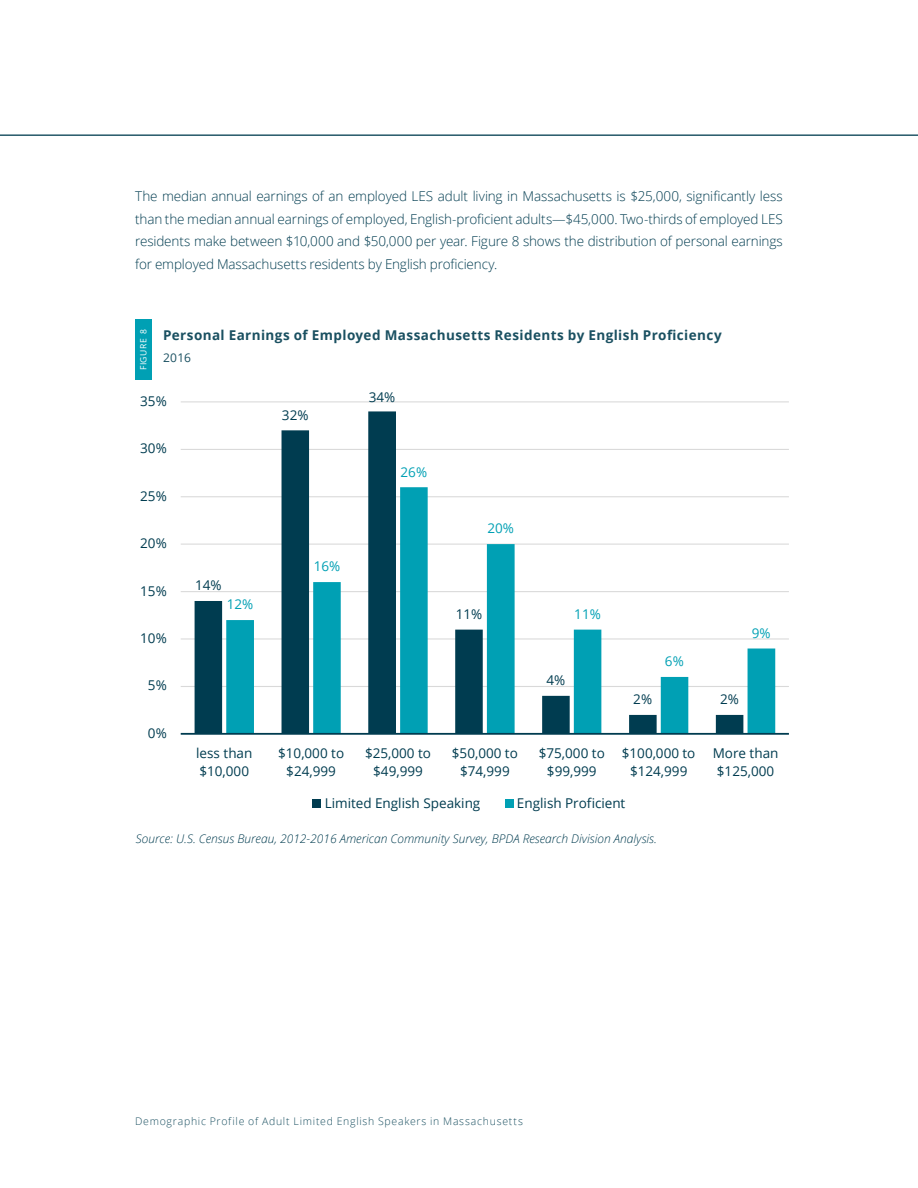
<style>
.page{position:relative;width:918px;height:1188px;background:#fff}
.page>*{position:absolute;margin:0;border:0;box-sizing:border-box;transform-origin:0 0}
.t1{font:300 13.5px/22.5px "Open Sans";letter-spacing:-.01em;color:#003c50;text-align:justify}
.t2{font:13.5px/18.5px "Open Sans";color:#003c50;text-align:center}
.t3{font:700 13.5px "Open Sans";letter-spacing:.03em;color:#1a5061}
.t4{font:13.5px "Open Sans";color:#00a0b4}
.t5{font:italic 300 12px "Open Sans";color:#003c50}
.t6{font:12px "Open Sans";color:#1a5061}
.t7{font:300 10.5px "Open Sans";letter-spacing:.07em;color:#1a5061}
.t8{font:8.55px "Open Sans";letter-spacing:.05em;color:#fff}
</style>
<div class="page">
<hr style="left:0;top:135px;width:918px;height:1px;background:#1a5061">
<div style="left:135px;top:319px;width:16px;height:61px;background:#00a0b4"></div>
<hr style="left:181px;top:686px;width:608px;height:1px;background:#d9d9d9">
<hr style="left:181px;top:638px;width:608px;height:2px;background:#d9d9d9">
<hr style="left:181px;top:591px;width:608px;height:1px;background:#d9d9d9">
<hr style="left:181px;top:544px;width:608px;height:1px;background:#d9d9d9">
<hr style="left:181px;top:496px;width:608px;height:1px;background:#d9d9d9">
<hr style="left:181px;top:449px;width:608px;height:1px;background:#d9d9d9">
<hr style="left:181px;top:401px;width:608px;height:1px;background:#d9d9d9">
<svg style="left:195px;top:411px;width:201px;height:322px"></svg>
<svg style="left:226px;top:487px;width:549px;height:246px"></svg>
<hr style="left:181px;top:733px;width:608px;height:2px;background:#003c50">
<div style="left:313px;top:799px;width:8px;height:9px;background:#003c50"></div>
<div style="left:505px;top:799px;width:8px;height:9px;background:#00a0b4"></div>
<p class="t1" style="left:135px;top:185px;width:649px">The median annual earnings of an employed LES adult living in Massachusetts is $25,000, significantly less than the median annual earnings of employed, English-proficient adults—$45,000. Two-thirds of employed LES residents make between $10,000 and $50,000 per year. Figure 8 shows the distribution of personal earnings for employed Massachusetts residents by English proficiency.</p>
<p class="t8" style="left:138px;top:370px;width:43px;rotate:-90deg">FIGURE 8</p>
<p class="t3" style="left:163px;top:325px;width:560px">Personal Earnings of Employed Massachusetts Residents by English Proficiency</p>
<p class="t6" style="left:163px;top:350px;width:29px">2016</p>
<p class="t2" style="left:140px;top:391px;width:28px">35%</p>
<p class="t2" style="left:140px;top:439px;width:28px">30%</p>
<p class="t2" style="left:140px;top:486px;width:28px">25%</p>
<p class="t2" style="left:140px;top:534px;width:28px">20%</p>
<p class="t2" style="left:140px;top:581px;width:28px">15%</p>
<p class="t2" style="left:140px;top:629px;width:28px">10%</p>
<p class="t2" style="left:148px;top:676px;width:20px">5%</p>
<p class="t2" style="left:148px;top:723px;width:20px">0%</p>
<p class="t2" style="left:282px;top:405px;width:28px">32%</p>
<p class="t2" style="left:369px;top:387px;width:28px">34%</p>
<p class="t4" style="left:401px;top:462px;width:28px">26%</p>
<p class="t2" style="left:195px;top:576px;width:28px">14%</p>
<p class="t4" style="left:227px;top:595px;width:28px">12%</p>
<p class="t4" style="left:314px;top:557px;width:28px">16%</p>
<p class="t4" style="left:487px;top:519px;width:28px">20%</p>
<p class="t2" style="left:456px;top:604px;width:28px">11%</p>
<p class="t4" style="left:574px;top:605px;width:28px">11%</p>
<p class="t2" style="left:546px;top:671px;width:20px">4%</p>
<p class="t4" style="left:665px;top:652px;width:20px">6%</p>
<p class="t2" style="left:633px;top:690px;width:20px">2%</p>
<p class="t2" style="left:720px;top:690px;width:20px">2%</p>
<p class="t4" style="left:752px;top:624px;width:20px">9%</p>
<p class="t2" style="left:196px;top:743px;width:58px;text-align:left">less than $10,000</p>
<p class="t2" style="left:278px;top:743px;width:68px">$10,000 to $24,999</p>
<p class="t2" style="left:365px;top:743px;width:68px">$25,000 to $49,999</p>
<p class="t2" style="left:452px;top:743px;width:68px">$50,000 to $74,999</p>
<p class="t2" style="left:539px;top:743px;width:68px">$75,000 to $99,999</p>
<p class="t2" style="left:622px;top:743px;width:75px">$100,000 to $124,999</p>
<p class="t2" style="left:713px;top:743px;width:67px">More than $125,000</p>
<p class="t2" style="left:325px;top:793px;width:157px">Limited English Speaking</p>
<p class="t2" style="left:517px;top:793px;width:110px">English Proficient</p>
<p class="t5" style="left:136px;top:831px;width:523px">Source: U.S. Census Bureau, 2012-2016 American Community Survey, BPDA Research Division Analysis.</p>
<p class="t7" style="left:135px;top:1114px;width:390px">Demographic Profile of Adult Limited English Speakers in Massachusetts</p>
</div>
